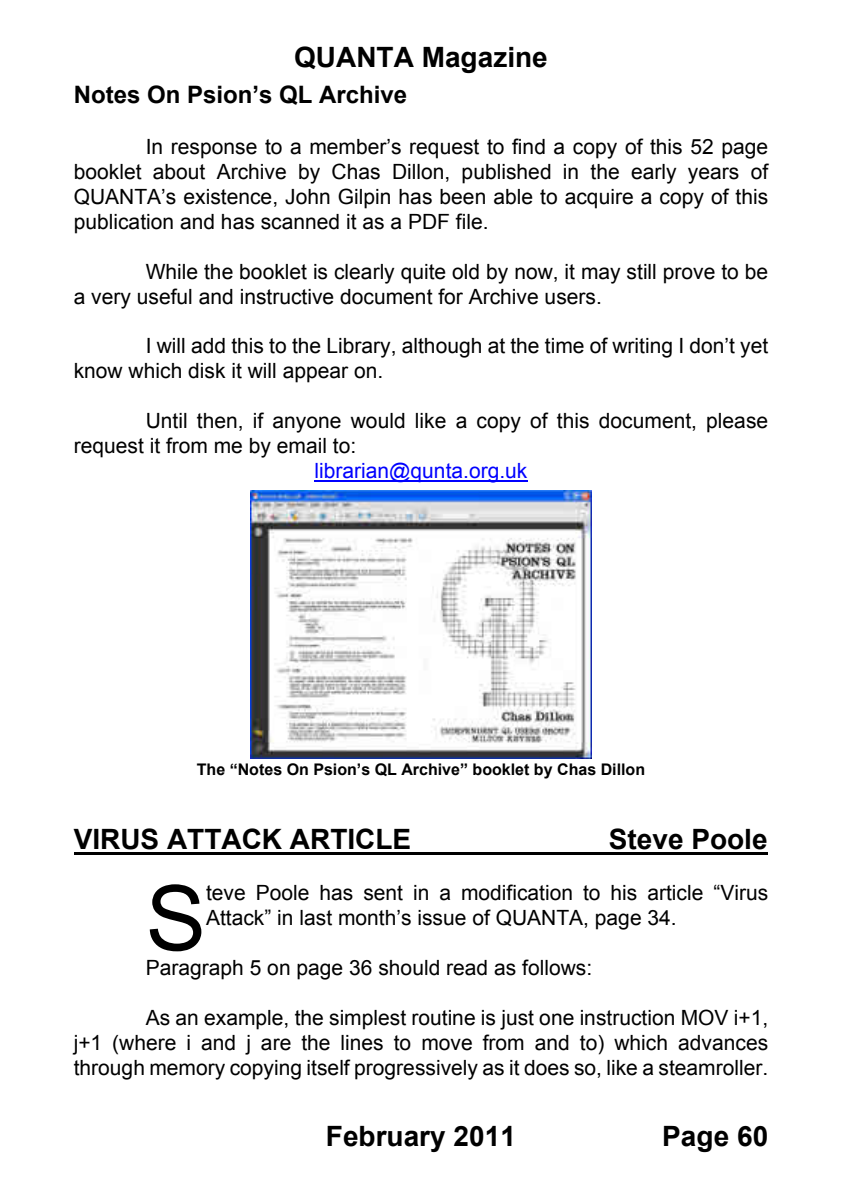
<style>
.page{position:relative;width:842px;height:1191px;background:#fff}
.page>*{position:absolute;margin:0;border:0;box-sizing:border-box;transform-origin:0 0}
.t1{font:90.6px "Arial";color:#000}
.t2{font:700 28px "Arial";color:#000}
.t3{font:700 24px "Arial";color:#000}
.t4{font:21px/25px "Arial";color:#000}
.t5{font:21px "Arial";color:#00f}
.t6{font:700 16px "Arial";color:#000}
</style>
<div class="page">
<hr style="left:314px;top:480px;width:213px;height:2px;background:#00f">
<img style="left:251px;top:490px;width:340px;height:268px">
<hr style="left:74px;top:851px;width:694px;height:3px;background:#000">
<h2 class="t2" style="left:294px;top:46px;width:255px">QUANTA Magazine</h2>
<p class="t3" style="left:74px;top:86px;width:335px">Notes On Psion’s QL Archive</p>
<p class="t4" style="left:74px;top:136px;width:696px;text-align:justify;text-indent:72px">In response to a member’s request to find a copy of this 52 page booklet about Archive by Chas Dillon, published in the early years of QUANTA’s existence, John Gilpin has been able to acquire a copy of this publication and has scanned it as a PDF file.</p>
<p class="t4" style="left:74px;top:261px;width:696px;text-indent:72px">While the booklet is clearly quite old by now, it may still prove to be a very useful and instructive document for Archive users.</p>
<p class="t4" style="left:74px;top:335px;width:696px;text-indent:72px">I will add this to the Library, although at the time of writing I don’t yet know which disk it will appear on.</p>
<p class="t4" style="left:74px;top:410px;width:696px;text-indent:72px">Until then, if anyone would like a copy of this document, please request it from me by email to:</p>
<p class="t5" style="left:314px;top:463px;width:214px">librarian@qunta.org.uk</p>
<p class="t6" style="left:197px;top:763px;width:450px">The “Notes On Psion’s QL Archive” booklet by Chas Dillon</p>
<h2 class="t2" style="left:74px;top:828px;width:339px">VIRUS ATTACK ARTICLE</h2>
<h2 class="t2" style="left:609px;top:828px;width:160px">Steve Poole</h2>
<h1 class="t1" style="left:146px;top:884px;width:62px">S</h1>
<p class="t4" style="left:206px;top:882px;width:564px">teve Poole has sent in a modification to his article “Virus<br>Attack” in last month’s issue of QUANTA, page 34.</p>
<p class="t4" style="left:146px;top:957px;width:448px">Paragraph 5 on page 36 should read as follows:</p>
<p class="t4" style="left:74px;top:1007px;width:696px;text-align:justify;text-indent:72px">As an example, the simplest routine is just one instruction MOV i+1, j+1 (where i and j are the lines to move from and to) which advances through memory copying itself progressively as it does so, like a steamroller.</p>
<h2 class="t2" style="left:326px;top:1126px;width:192px">February 2011</h2>
<h2 class="t2" style="left:662px;top:1125px;width:107px">Page 60</h2>
</div>
